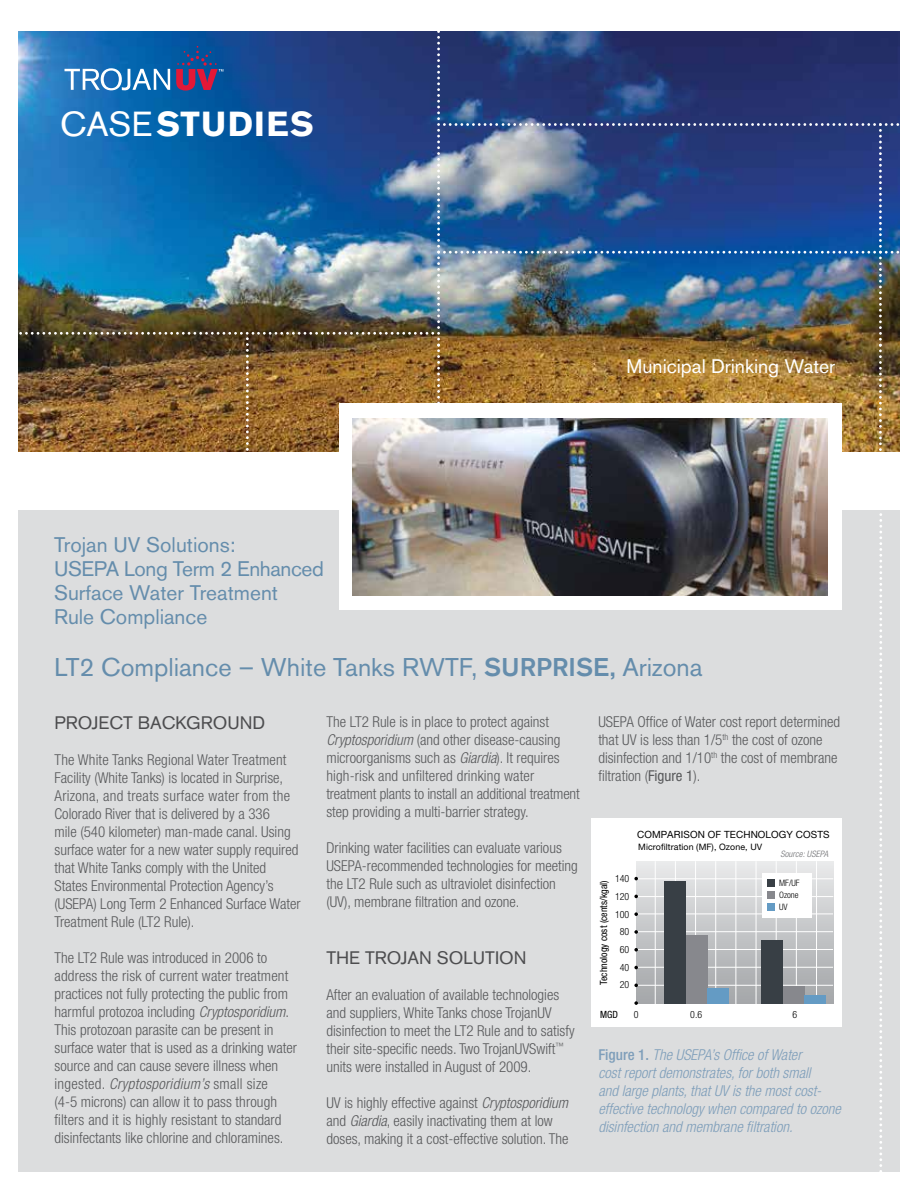
<style>
.page{position:relative;width:918px;height:1188px;background:#fff}
.page>*{position:absolute;margin:0;border:0;box-sizing:border-box;transform-origin:0 0}
.t1{font:700 34.5px "Akzidenz Grotesk BQ";letter-spacing:.04em;color:#fff}
.t2{font:25.5px "Akzidenz Grotesk BQ";color:#658dac}
.t3{font:21px/24px "Akzidenz Grotesk BQ";color:#658dac}
.t4{font:19.5px "Akzidenz Grotesk BQ";color:#fff}
.t5{font:18px "Akzidenz Grotesk BQ";letter-spacing:.145em;color:#4d4d4f}
.t6{font:18px "Akzidenz Grotesk BQ";letter-spacing:.075em;color:#4d4d4f}
.t7{font:300 condensed 15px/18px "Helvetica Neue";color:#58595b}
.t8{font:italic 300 condensed 15px/18px "Helvetica Neue";color:#7e9eba}
.t9{font:condensed 9.9px "Helvetica Neue";color:#000}
.t10{font:9.9px "Helvetica Neue";letter-spacing:.01em;color:#000}
.t11{font:300 condensed 9.9px/17.5px "Helvetica Neue";color:#000}
.t12{font:8.85px "Helvetica Neue";letter-spacing:.01em;color:#000}
.t13{font:italic 300 condensed 8.85px "Helvetica Neue";letter-spacing:.01em;color:#6d6e71}
.t14{font:300 condensed 8.85px/12.1px "Helvetica Neue";color:#000;text-align:justify}
.s1{font-weight:400}
.s2{font-weight:500}
.s3{font-style:italic}
.s4{font-weight:500;font-style:normal}
</style>
<div class="page">
<img style="left:18px;top:31px;width:882px;height:1141px">
<hr style="left:655px;top:861px;width:1px;height:143px;background:#fff">
<hr style="left:675px;top:861px;width:1px;height:142px;background:#fff">
<hr style="left:695px;top:861px;width:1px;height:142px;background:#fff">
<hr style="left:715px;top:861px;width:1px;height:142px;background:#fff">
<hr style="left:736px;top:861px;width:1px;height:143px;background:#fff">
<hr style="left:756px;top:861px;width:1px;height:143px;background:#fff">
<hr style="left:776px;top:861px;width:1px;height:142px;background:#fff">
<hr style="left:796px;top:861px;width:1px;height:142px;background:#fff">
<hr style="left:816px;top:861px;width:1px;height:142px;background:#fff">
<div style="left:665px;top:881px;width:21px;height:123px;background:#383f45"></div>
<div style="left:686px;top:935px;width:22px;height:69px;background:#87888d"></div>
<div style="left:708px;top:988px;width:21px;height:16px;background:#649bc4"></div>
<div style="left:761px;top:941px;width:22px;height:63px;background:#383f45"></div>
<div style="left:783px;top:986px;width:22px;height:18px;background:#87888d"></div>
<div style="left:805px;top:995px;width:21px;height:9px;background:#649bc4"></div>
<div style="left:762px;top:873px;width:50px;height:45px;background:#fff"></div>
<div style="left:767px;top:880px;width:7px;height:7px;background:#383f45"></div>
<div style="left:767px;top:891px;width:7px;height:7px;background:#87888d"></div>
<div style="left:767px;top:904px;width:7px;height:7px;background:#649bc4"></div>
<h1 class="t1" style="left:60px;top:104px;width:255px"><span class="s1">CASE</span>STUDIES</h1>
<h3 class="t3" style="left:54px;top:533px;width:271px">Trojan UV Solutions:<br>USEPA Long Term 2 Enhanced<br>Surface Water Treatment<br>Rule Compliance</h3>
<h3 class="t4" style="left:627px;top:355px;width:210px">Municipal Drinking Water</h3>
<h2 class="t2" style="left:55px;top:652px;width:650px">LT2 Compliance – White Tanks RWTF, <span class="s2">SURPRISE,</span> Arizona</h2>
<p class="t5" style="left:55px;top:712px;width:56px">project</p>
<p class="t5" style="left:138px;top:712px;width:126px">background</p>
<p class="t7" style="left:55px;top:750px;width:248px">The White Tanks Regional Water Treatment Facility (White Tanks) is located in Surprise, Arizona, and treats surface water from the Colorado River that is delivered by a 336<br>mile (540 kilometer) man-made canal. Using surface water for a new water supply required that White Tanks comply with the United States Environmental Protection Agency’s (USEPA) Long Term 2 Enhanced Surface Water Treatment Rule (LT2 Rule).</p>
<p class="t7" style="left:55px;top:948px;width:244px">The LT2 Rule was introduced in 2006 to address the risk of current water treatment practices not fully protecting the public from harmful protozoa including <span class="s3">Cryptosporidium</span>.<br>This protozoan parasite can be present in surface water that is used as a drinking water source and can cause severe illness when ingested. <span class="s3">Cryptosporidium’s</span> small size<br>(4-5 microns) can allow it to pass through filters and it is highly resistant to standard disinfectants like chlorine and chloramines.</p>
<p class="t7" style="left:326px;top:712px;width:255px">The LT2 Rule is in place to protect against <span class="s3">Cryptosporidium</span> (and other disease-causing microorganisms such as <span class="s3">Giardia</span>). It requires high-risk and unfiltered drinking water treatment plants to install an additional treatment step providing a multi-barrier strategy.</p>
<p class="t7" style="left:326px;top:838px;width:253px">Drinking water facilities can evaluate various USEPA-recommended technologies for meeting the LT2 Rule such as ultraviolet disinfection (UV), membrane filtration and ozone.</p>
<p class="t6" style="left:326px;top:947px;width:202px">The Trojan Solution</p>
<p class="t7" style="left:326px;top:986px;width:250px">After an evaluation of available technologies and suppliers, White Tanks chose TrojanUV disinfection to meet the LT2 Rule and to satisfy their site-specific needs. Two TrojanUVSwift<sup>™ </sup>units were installed in August of 2009.</p>
<p class="t7" style="left:326px;top:1094px;width:244px">UV is highly effective against <span class="s3">Cryptosporidium </span>and <span class="s3">Giardia</span>, easily inactivating them at low doses, making it a cost-effective solution. The</p>
<p class="t7" style="left:598px;top:712px;width:243px">USEPA Office of Water cost report determined that UV is less than 1/5<sup>th</sup> the cost of ozone disinfection and 1/10<sup>th</sup> the cost of membrane filtration (<span class="s1">Figure 1</span>).</p>
<p class="t10" style="left:637px;top:829px;width:194px">COMPARISON OF TECHNOLOGY COSTS</p>
<p class="t11" style="left:615px;top:869px;width:15px">140</p>
<p class="t9" style="left:598px;top:985px;width:106px;rotate:-90deg">Technology cost (cents/kgal)</p>
<p class="t11" style="left:615px;top:888px;width:16px">120</p>
<p class="t11" style="left:615px;top:906px;width:15px">100</p>
<p class="t11" style="left:620px;top:923px;width:11px">80</p>
<p class="t11" style="left:620px;top:941px;width:11px">60</p>
<p class="t11" style="left:620px;top:959px;width:11px">40<br>20</p>
<p class="t12" style="left:638px;top:841px;width:125px">Microfiltration (MF), Ozone, UV</p>
<p class="t13" style="left:780px;top:848px;width:49px">Source: USEPA</p>
<p class="t14" style="left:779px;top:877px;width:22px">MF/UF Ozone UV</p>
<p class="t9" style="left:600px;top:1008px;width:19px">MGD</p>
<p class="t11" style="left:634px;top:1005px;width:6px">0</p>
<p class="t11" style="left:690px;top:1005px;width:13px">0.6</p>
<p class="t11" style="left:792px;top:1005px;width:6px">6</p>
<p class="t8" style="left:598px;top:1045px;width:244px"><span class="s4">Figure 1.</span> The USEPA’s Office of Water<br>cost report demonstrates, for both small<br>and large plants, that UV is the most cost&shy;effective technology when compared to ozone disinfection and membrane filtration.</p>
</div>
